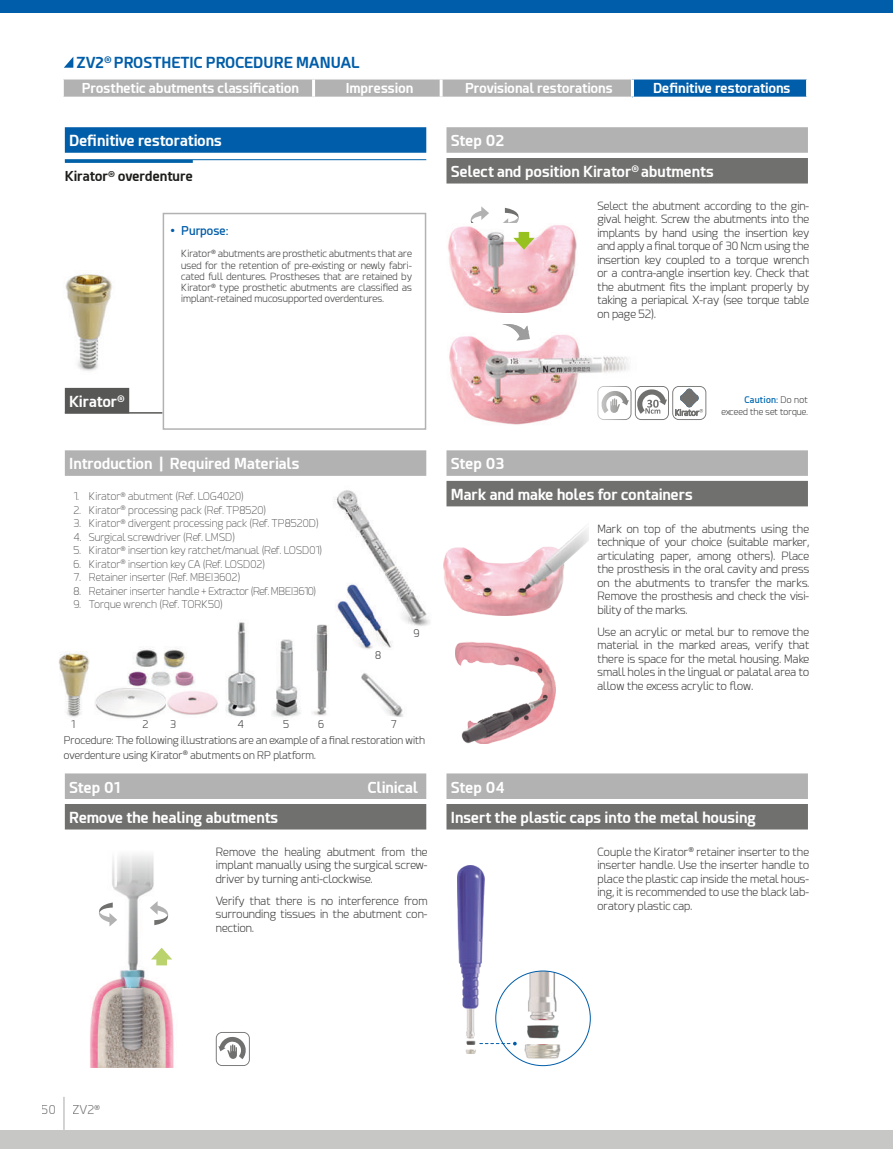
<style>
.page{position:relative;width:893px;height:1149px;background:#fff}
.page>*{position:absolute;margin:0;border:0;box-sizing:border-box;transform-origin:0 0}
.t1{font:700 15px/30.5px "Esphimere";color:#fff}
.t2{font:700 15px "Esphimere";color:#005da9}
.t3{font:700 13.5px "Esphimere";color:#fff}
.t4{font:700 13.5px "Esphimere";color:#1d1d1b}
.t5{font:600 12px "Esphimere";color:#005da9}
.t6{font:300 12px "Esphimere";color:#70706f}
.t7{font:300 11.25px/13.5px "Esphimere";color:#3d3d3c;text-align:justify}
.t8{font:200 10.5px "Esphimere";color:#3d3d3c}
.t9{font:300 10.5px/15px "Esphimere";color:#3d3d3c}
.t10{font:300 9.75px/11.2px "Esphimere";color:#3d3d3c;text-align:justify}
.t11{font:300 9px/12px "Esphimere";color:#3d3d3c;text-align:right}
.s1{font-weight:600;color:#0069b3}
</style>
<div class="page">
<div style="left:0;top:0;width:893px;height:13px;background:#005da9"></div>
<div style="left:0;top:1129px;width:893px;height:19px;background:#c7c7c6"></div>
<hr style="left:63px;top:1096px;width:2px;height:33px;background:#b2b2b2">
<div style="left:632px;top:79px;width:175px;height:18px;background:#005da9"></div>
<svg style="left:63px;top:79px;width:568px;height:18px;background:#b5b5b5"></svg>
<svg style="left:806px;top:79px;width:1px;height:18px"></svg>
<hr style="left:312px;top:79px;width:3px;height:18px;background:#fff">
<hr style="left:440px;top:79px;width:3px;height:18px;background:#fff">
<hr style="left:631px;top:79px;width:3px;height:18px;background:#fff">
<svg style="left:64px;top:57px;width:9px;height:11px"></svg>
<img style="left:90px;top:854px;width:84px;height:212px">
<div style="left:65px;top:127px;width:361px;height:26px;background:#005da9"></div>
<hr style="left:65px;top:159px;width:361px;height:1px;background:#0061a8">
<hr style="left:65px;top:160px;width:128px;height:3px;background:#0061a8">
<div style="left:65px;top:450px;width:361px;height:25px;background:#b2b2b2"></div>
<div style="left:65px;top:773px;width:361px;height:25px;background:#b2b2b2"></div>
<div style="left:65px;top:803px;width:361px;height:26px;background:#70706f"></div>
<svg style="left:216px;top:1032px;width:34px;height:33px"></svg>
<div style="left:446px;top:127px;width:362px;height:26px;background:#b2b2b2"></div>
<div style="left:446px;top:158px;width:362px;height:25px;background:#70706f"></div>
<svg style="left:636px;top:386px;width:70px;height:34px"></svg>
<div style="left:446px;top:450px;width:362px;height:25px;background:#b2b2b2"></div>
<div style="left:446px;top:480px;width:362px;height:26px;background:#70706f"></div>
<div style="left:446px;top:773px;width:362px;height:25px;background:#b2b2b2"></div>
<div style="left:446px;top:803px;width:362px;height:26px;background:#70706f"></div>
<div style="left:163px;top:213px;width:263px;height:216px;border:2px solid #b2b2b2"></div>
<svg style="left:151px;top:947px;width:21px;height:18px"></svg>
<svg style="left:150px;top:900px;width:21px;height:24px"></svg>
<svg style="left:96px;top:902px;width:21px;height:24px"></svg>
<img style="left:443px;top:526px;width:146px;height:89px">
<img style="left:503px;top:1042px;width:82px;height:16px">
<img style="left:496px;top:1025px;width:94px;height:17px">
<img style="left:497px;top:972px;width:93px;height:49px">
<svg style="left:485px;top:1041px;width:32px;height:4px"></svg>
<img style="left:465px;top:1049px;width:11px;height:3px">
<img style="left:457px;top:865px;width:28px;height:180px">
<img style="left:456px;top:642px;width:100px;height:101px">
<svg style="left:470px;top:206px;width:19px;height:17px"></svg>
<img style="left:449px;top:334px;width:187px;height:91px">
<svg style="left:502px;top:324px;width:28px;height:16px"></svg>
<img style="left:448px;top:225px;width:129px;height:87px">
<svg style="left:500px;top:208px;width:35px;height:41px"></svg>
<img style="left:65px;top:274px;width:47px;height:97px">
<img style="left:225px;top:622px;width:31px;height:95px">
<img style="left:334px;top:490px;width:96px;height:136px">
<img style="left:95px;top:688px;width:71px;height:31px">
<img style="left:133px;top:648px;width:25px;height:19px">
<img style="left:128px;top:668px;width:67px;height:19px">
<img style="left:163px;top:648px;width:22px;height:20px">
<img style="left:167px;top:691px;width:51px;height:24px">
<img style="left:334px;top:582px;width:75px;height:67px">
<img style="left:272px;top:639px;width:29px;height:79px">
<img style="left:313px;top:624px;width:15px;height:92px">
<img style="left:361px;top:673px;width:43px;height:44px">
<img style="left:59px;top:651px;width:30px;height:66px">
<div style="left:65px;top:388px;width:64px;height:25px;background:#575756"></div>
<hr style="left:65px;top:412px;width:97px;height:1px;background:#575756">
<h1 class="t2" style="left:77px;top:53px;width:285px">ZV2<sup>®</sup> PROSTHETIC PROCEDURE MANUAL</h1>
<p class="t3" style="left:82px;top:80px;width:219px">Prosthetic abutments classification</p>
<p class="t3" style="left:346px;top:80px;width:69px">Impression</p>
<p class="t3" style="left:465px;top:80px;width:149px">Provisional restorations</p>
<p class="t3" style="left:653px;top:80px;width:139px">Definitive restorations</p>
<h1 class="t1" style="left:69px;top:125px;width:154px">Definitive restorations</h1>
<p class="t4" style="left:65px;top:168px;width:129px">Kirator<sup>®</sup> overdenture</p>
<p class="t5" style="left:171px;top:223px;width:59px">• Purpose:</p>
<p class="t10" style="left:181px;top:248px;width:232px">Kirator<sup>®</sup> abutments are prosthetic abutments that are used for the retention of pre-existing or newly fabri&shy;cated full dentures. Prostheses that are retained by Kirator<sup>®</sup> type prosthetic abutments are classified as implant-retained mucosupported overdentures.</p>
<h1 class="t1" style="left:451px;top:125px;width:264px">Step 02<br>Select and position Kirator<sup>®</sup> abutments</h1>
<p class="t7" style="left:597px;top:199px;width:213px">Select the abutment according to the gin&shy;gival height. Screw the abutments into the implants by hand using the insertion key and apply a final torque of 30 Ncm using the insertion key coupled to a torque wrench or a contra-angle insertion key. Check that the abutment fits the implant properly by taking a periapical X-ray (see torque table on page 52).</p>
<h1 class="t1" style="left:69px;top:386px;width:57px">Kirator<sup>®</sup></h1>
<p class="t11" style="left:721px;top:394px;width:88px"><span class="s1">Caution:</span> Do not exceed the set torque.</p>
<h1 class="t1" style="left:69px;top:448px;width:232px">Introduction | Required Materials</h1>
<p class="t8" style="left:73px;top:490px;width:172px">1. Kirator<sup>®</sup> abutment (Ref. LOG4020)</p>
<p class="t8" style="left:73px;top:503px;width:194px">2. Kirator<sup>®</sup> processing pack (Ref. TP8520)</p>
<p class="t8" style="left:73px;top:517px;width:247px">3. Kirator<sup>®</sup> divergent processing pack (Ref. TP8520D)</p>
<p class="t8" style="left:73px;top:530px;width:163px">4. Surgical screwdriver (Ref. LMSD)</p>
<p class="t8" style="left:73px;top:544px;width:250px">5. Kirator<sup>®</sup> insertion key ratchet/manual (Ref. LOSD01)</p>
<p class="t8" style="left:73px;top:557px;width:193px">6. Kirator<sup>®</sup> insertion key CA (Ref. LOSD02)</p>
<p class="t8" style="left:73px;top:571px;width:169px">7. Retainer inserter (Ref. MBEI3602)</p>
<p class="t8" style="left:73px;top:584px;width:244px">8. Retainer inserter handle + Extractor (Ref. MBEI3610)</p>
<p class="t8" style="left:73px;top:598px;width:151px">9. Torque wrench (Ref. TORK50)</p>
<p class="t9" style="left:375px;top:648px;width:8px">8</p>
<p class="t9" style="left:414px;top:625px;width:8px">9</p>
<p class="t9" style="left:71px;top:717px;width:5px">1</p>
<p class="t9" style="left:143px;top:717px;width:8px">2</p>
<p class="t9" style="left:170px;top:717px;width:8px">3</p>
<p class="t9" style="left:238px;top:717px;width:8px">4</p>
<p class="t9" style="left:283px;top:717px;width:8px">5</p>
<p class="t9" style="left:318px;top:717px;width:8px">6</p>
<p class="t9" style="left:391px;top:717px;width:8px">7</p>
<p class="t9" style="left:64px;top:732px;width:363px">Procedure: The following illustrations are an example of a final restoration with overdenture using Kirator<sup>®</sup> abutments on RP platform.</p>
<h1 class="t1" style="left:69px;top:771px;width:53px">Step 01</h1>
<h1 class="t1" style="left:368px;top:771px;width:52px">Clinical</h1>
<h1 class="t1" style="left:69px;top:802px;width:211px">Remove the healing abutments</h1>
<p class="t7" style="left:216px;top:844px;width:213px">Remove the healing abutment from the implant manually using the surgical screw&shy;driver by turning anti-clockwise.</p>
<p class="t7" style="left:216px;top:893px;width:213px">Verify that there is no interference from surrounding tissues in the abutment con&shy;nection.</p>
<h1 class="t1" style="left:451px;top:448px;width:244px">Step 03<br>Mark and make holes for containers</h1>
<p class="t7" style="left:597px;top:522px;width:213px">Mark on top of the abutments using the technique of your choice (suitable marker, articulating paper, among others). Place the prosthesis in the oral cavity and press on the abutments to transfer the marks.<br>Remove the prosthesis and check the visi&shy;bility of the marks.</p>
<p class="t7" style="left:597px;top:625px;width:213px">Use an acrylic or metal bur to remove the material in the marked areas, verify that there is space for the metal housing. Make small holes in the lingual or palatal area to allow the excess acrylic to flow.</p>
<h1 class="t1" style="left:451px;top:771px;width:307px">Step 04<br>Insert the plastic caps into the metal housing</h1>
<p class="t7" style="left:597px;top:844px;width:213px">Couple the Kirator<sup>®</sup> retainer inserter to the inserter handle. Use the inserter handle to place the plastic cap inside the metal hous&shy;ing, it is recommended to use the black lab&shy;oratory plastic cap.</p>
<p class="t6" style="left:42px;top:1102px;width:15px">50</p>
<p class="t6" style="left:73px;top:1102px;width:29px">ZV2<sup>®</sup></p>
</div>
